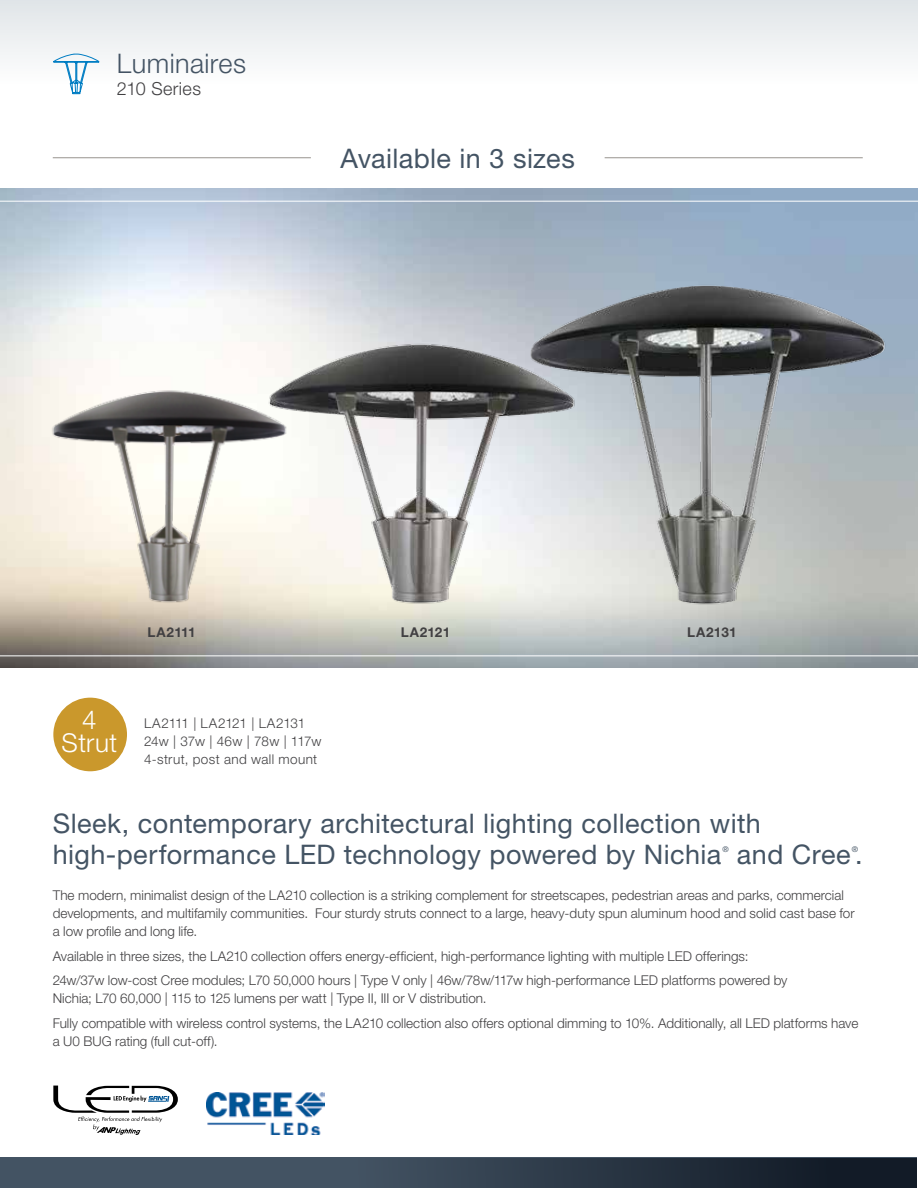
<style>
.page{position:relative;width:918px;height:1188px;background:#fff}
.page>*{position:absolute;margin:0;border:0;box-sizing:border-box;transform-origin:0 0}
.t1{font:27px/31.5px "Helvetica Neue LT Std";letter-spacing:.015em;color:#445464}
.t2{font:300 27px "Helvetica Neue LT Std";letter-spacing:.015em;color:#445464}
.t3{font:300 25.95px/22.5px "Helvetica Neue LT Std";letter-spacing:.02em;color:#fff;text-align:center}
.t4{font:300 18px "Helvetica Neue LT Std";letter-spacing:.02em;color:#414042}
.t5{font:300 13.5px/18px "Helvetica Neue LT Std";color:#414042}
.t6{font:300 13.5px/18px "Helvetica Neue LT Std";letter-spacing:.025em;color:#414042}
.t7{font:700 13.5px "Helvetica Neue LT Std";letter-spacing:.02em;color:#414042}
.t8{font:7.8px "Helvetica Neue LT Std";color:#445464}
</style>
<div class="page">
<svg style="left:0;top:0;width:918px;height:158px"></svg>
<img style="left:0;top:188px;width:918px;height:479px">
<img style="left:515px;top:272px;width:381px;height:344px">
<img style="left:260px;top:323px;width:322px;height:290px">
<img style="left:44px;top:369px;width:252px;height:245px">
<div style="left:0;top:1158px;width:917px;height:30px;background:linear-gradient(to right,#506273,#131d29)"></div>
<hr style="left:0;top:201px;width:918px;height:1px;background:#fff">
<hr style="left:0;top:655px;width:918px;height:1px;background:#fff">
<div style="left:53px;top:698px;width:74px;height:73px;background:#ca982c;border-radius:50%"></div>
<img style="left:207px;top:1092px;width:117px;height:42px">
<svg style="left:53px;top:1086px;width:125px;height:49px"></svg>
<hr style="left:53px;top:158px;width:258px;height:1px;background:#97938e">
<hr style="left:605px;top:158px;width:258px;height:1px;background:#97938e">
<svg style="left:53px;top:54px;width:47px;height:41px"></svg>
<h1 class="t2" style="left:117px;top:47px;width:131px">Luminaires</h1>
<h3 class="t4" style="left:117px;top:77px;width:86px">210 Series</h3>
<h1 class="t1" style="left:341px;top:142px;width:236px">Available in 3 sizes</h1>
<p class="t7" style="left:148px;top:623px;width:49px">LA2111</p>
<p class="t7" style="left:401px;top:623px;width:51px">LA2121</p>
<p class="t7" style="left:687px;top:623px;width:51px">LA2131</p>
<h2 class="t3" style="left:62px;top:708px;width:57px">4<br>Strut</h2>
<p class="t6" style="left:144px;top:714px;width:179px">LA2111 | LA2121 | LA2131<br>24w | 37w | 46w | 78w | 117w<br>4-strut, post and wall mount</p>
<h1 class="t1" style="left:53px;top:807px;width:710px">Sleek, contemporary architectural lighting collection with high-performance LED technology powered by Nichia</h1>
<p class="t8" style="left:723px;top:845px;width:8px">®</p>
<h1 class="t1" style="left:737px;top:838px;width:127px">and Cree.</h1>
<p class="t8" style="left:852px;top:845px;width:8px">®</p>
<p class="t5" style="left:53px;top:886px;width:803px">The modern, minimalist design of the LA210 collection is a striking complement for streetscapes, pedestrian areas and parks, commercial developments, and multifamily communities. Four sturdy struts connect to a large, heavy-duty spun aluminum hood and solid cast base for a low profile and long life.</p>
<p class="t5" style="left:53px;top:943px;width:736px;line-height:24.8px">Available in three sizes, the LA210 collection offers energy-efficient, high-performance lighting with multiple LED offerings:<br>24w/37w low-cost Cree modules; L70 50,000 hours | Type V only | 46w/78w/117w high-performance LED platforms powered by</p>
<p class="t5" style="left:53px;top:986px;width:807px;line-height:24.8px">Nichia; L70 60,000 | 115 to 125 lumens per watt | Type II, III or V distribution.<br>Fully compatible with wireless control systems, the LA210 collection also offers optional dimming to 10%. Additionally, all LED platforms have</p>
<p class="t5" style="left:53px;top:1032px;width:166px">a U0 BUG rating (full cut-off).</p>
</div>
